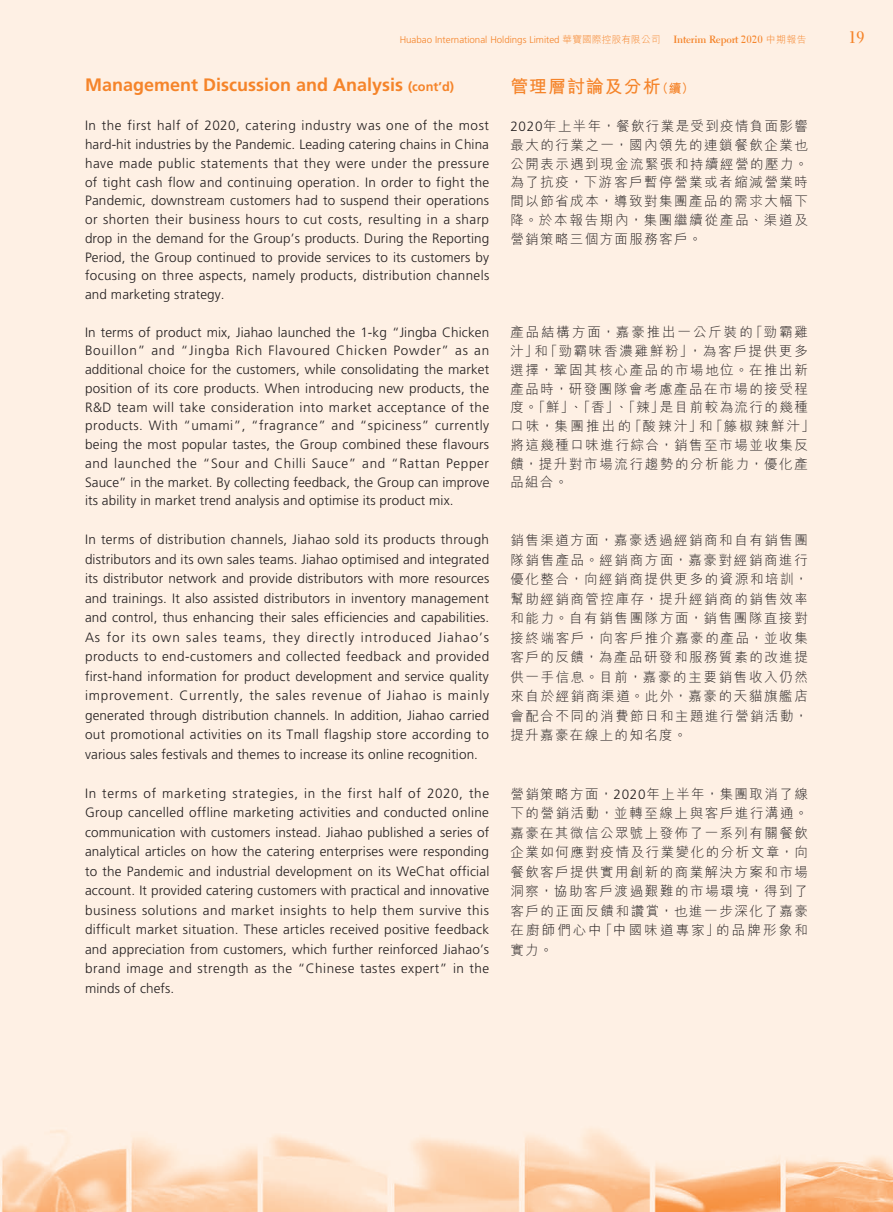
<style>
.page{position:relative;width:893px;height:1212px;background:#fef0e4}
.page>*{position:absolute;margin:0;border:0;box-sizing:border-box;transform-origin:0 0}
.t1{font:700 18px "Frutiger LT Std";color:#f5842a}
.t2{font:700 18px "M Hei HK";letter-spacing:.05em;color:#f5842a}
.t3{font:700 16.5px "Electra LT Std";color:#f5842a;scale:.92 1}
._00_txt{font:300 13.5px/19.5px "Frutiger LT Std";letter-spacing:.01em;color:#231f20;text-align:justify}
._00_txt_C{font:300 13.5px/19.5px "M Hei HK";letter-spacing:.115em;color:#231f20;text-align:justify}
.t4{font:300 9.75px "Frutiger LT Std";color:#f5842a}
.s1{font-family:"M Hei HK"}
.s2{font-family:"Electra LT Std";font-weight:700;font-size:10.5px}
.s3{font-size:12.75px}
.s4{font-family:"Frutiger LT Std"}
</style>
<div class="page">
<p class="t4" style="left:400px;top:34px;width:408px">Huabao International Holdings Limited <span class="s1">華寶國際控股有限公司</span> <span class="s2">Interim Report 2020</span> <span class="s1">中期報告</span></p>
<p class="t3" style="left:848px;top:28px;width:19px">19</p>
<h1 class="t1" style="left:85px;top:75px;width:371px">Management Discussion and Analysis <span class="s3">(cont’d)</span></h1>
<h1 class="t2" style="left:510px;top:73px;width:185px">管理層討論及分析<span class="s3">（續）</span></h1>
<p class="_00_txt_C" style="left:510px;top:116px;width:299px;line-height:18.8px"><span class="s4">2020</span>年上半年，餐飲行業是受到疫情負面影響最大的行業之一，國內領先的連鎖餐飲企業也公開表示遇到現金流緊張和持續經營的壓力。為了抗疫，下游客戶暫停營業或者縮減營業時間以節省成本，導致對集團產品的需求大幅下降。於本報告期內，集團繼續從產品、渠道及營銷策略三個方面服務客戶。</p>
<p class="_00_txt" style="left:85px;top:116px;width:406px;line-height:18.8px">In the first half of 2020, catering industry was one of the most hard-hit industries by the Pandemic. Leading catering chains in China have made public statements that they were under the pressure of tight cash flow and continuing operation. In order to fight the Pandemic, downstream customers had to suspend their operations or shorten their business hours to cut costs, resulting in a sharp drop in the demand for the Group’s products. During the Reporting Period, the Group continued to provide services to its customers by focusing on three aspects, namely products, distribution channels and marketing strategy.</p>
<p class="_00_txt" style="left:85px;top:323px;width:406px;line-height:18.8px">In terms of product mix, Jiahao launched the 1-kg “Jingba Chicken Bouillon” and “Jingba Rich Flavoured Chicken Powder” as an additional choice for the customers, while consolidating the market position of its core products. When introducing new products, the R&amp;D team will take consideration into market acceptance of the products. With “umami”, “fragrance” and “spiciness” currently being the most popular tastes, the Group combined these flavours and launched the “Sour and Chilli Sauce” and “Rattan Pepper Sauce” in the market. By collecting feedback, the Group can improve its ability in market trend analysis and optimise its product mix.</p>
<p class="_00_txt" style="left:85px;top:530px;width:406px">In terms of distribution channels, Jiahao sold its products through distributors and its own sales teams. Jiahao optimised and integrated its distributor network and provide distributors with more resources and trainings. It also assisted distributors in inventory management and control, thus enhancing their sales efficiencies and capabilities.<br>As for its own sales teams, they directly introduced Jiahao’s products to end-customers and collected feedback and provided first-hand information for product development and service quality improvement. Currently, the sales revenue of Jiahao is mainly generated through distribution channels. In addition, Jiahao carried out promotional activities on its Tmall flagship store according to various sales festivals and themes to increase its online recognition.</p>
<p class="_00_txt" style="left:85px;top:784px;width:406px">In terms of marketing strategies, in the first half of 2020, the Group cancelled offline marketing activities and conducted online communication with customers instead. Jiahao published a series of analytical articles on how the catering enterprises were responding to the Pandemic and industrial development on its WeChat official account. It provided catering customers with practical and innovative business solutions and market insights to help them survive this difficult market situation. These articles received positive feedback and appreciation from customers, which further reinforced Jiahao’s brand image and strength as the “Chinese tastes expert” in the minds of chefs.</p>
<p class="_00_txt_C" style="left:510px;top:323px;width:306px;line-height:18.8px;text-align:left">產品結構方面，嘉豪推出一公斤裝的「勁霸雞汁」和「勁霸味香濃雞鮮粉」，為客戶提供更多選擇，鞏固其核心產品的市場地位。在推出新產品時，研發團隊會考慮產品在市場的接受程度。「鮮」、「香」、「辣」是目前較為流行的幾種口味，集團推出的「酸辣汁」和「籐椒辣鮮汁」將這幾種口味進行綜合，銷售至市場並收集反饋，提升對市場流行趨勢的分析能力，優化產品組合。</p>
<p class="_00_txt_C" style="left:510px;top:530px;width:299px">銷售渠道方面，嘉豪透過經銷商和自有銷售團隊銷售產品。經銷商方面，嘉豪對經銷商進行優化整合，向經銷商提供更多的資源和培訓，幫助經銷商管控庫存，提升經銷商的銷售效率和能力。自有銷售團隊方面，銷售團隊直接對接終端客戶，向客戶推介嘉豪的產品，並收集客戶的反饋，為產品研發和服務質素的改進提供一手信息。目前，嘉豪的主要銷售收入仍然來自於經銷商渠道。此外，嘉豪的天貓旗艦店會配合不同的消費節日和主題進行營銷活動，提升嘉豪在線上的知名度。</p>
<p class="_00_txt_C" style="left:510px;top:783px;width:299px">營銷策略方面，<span class="s4">2020</span>年上半年，集團取消了線下的營銷活動，並轉至線上與客戶進行溝通。嘉豪在其微信公眾號上發佈了一系列有關餐飲企業如何應對疫情及行業變化的分析文章，向餐飲客戶提供實用創新的商業解決方案和市場洞察，協助客戶渡過艱難的市場環境，得到了客戶的正面反饋和讚賞，也進一步深化了嘉豪在廚師們心中「中國味道專家」的品牌形象和實力。</p>
</div>
